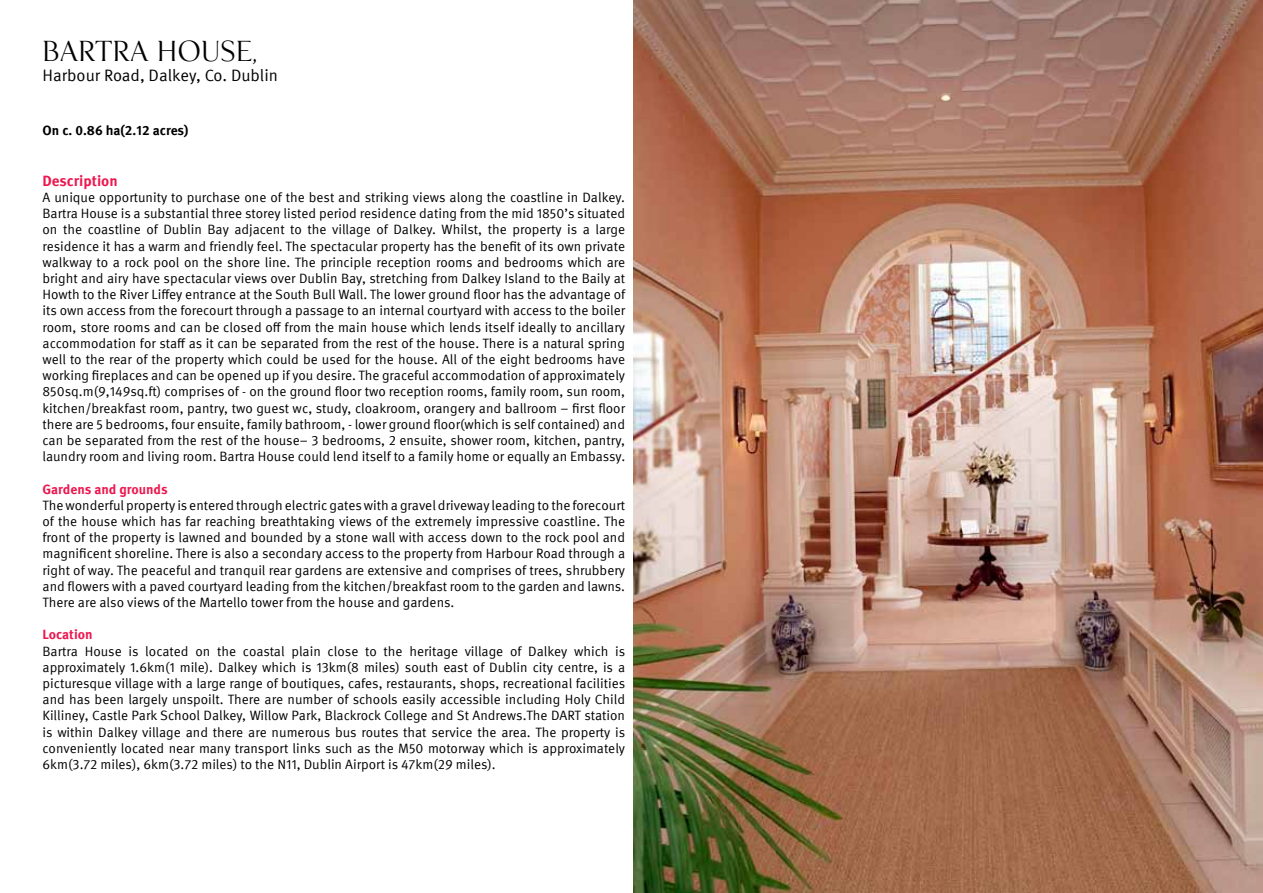
<style>
.page{position:relative;width:1263px;height:893px;background:#fff}
.page>*{position:absolute;margin:0;border:0;box-sizing:border-box;transform-origin:0 0}
.t1{font:25.5px "KF Display";color:#000}
.t2{font:16.5px "KF Meta OT";color:#000}
.t3{font:700 15px "KF Meta OT";color:#ed174f}
.t4{font:13.5px/16.2px "KF Meta OT";color:#000;text-align:justify}
.t5{font:700 13.5px "KF Meta OT";color:#ed174f}
.t6{font:700 13.5px "KF Meta OT";letter-spacing:-.005em;color:#000}
</style>
<div class="page">
<img style="left:634px;top:0;width:629px;height:893px">
<h1 class="t1" style="left:43px;top:37px;width:216px">BARTRA HOUSE,</h1>
<p class="t2" style="left:43px;top:66px;width:237px">Harbour Road, Dalkey, Co. Dublin</p>
<p class="t6" style="left:43px;top:122px;width:148px">On c. 0.86 ha(2.12 acres)</p>
<p class="t3" style="left:43px;top:171px;width:77px">Description</p>
<p class="t4" style="left:43px;top:189px;width:584px">A unique opportunity to purchase one of the best and striking views along the coastline in Dalkey.<br>Bartra House is a substantial three storey listed period residence dating from the mid 1850’s situated on the coastline of Dublin Bay adjacent to the village of Dalkey. Whilst, the property is a large residence it has a warm and friendly feel. The spectacular property has the benefit of its own private walkway to a rock pool on the shore line. The principle reception rooms and bedrooms which are bright and airy have spectacular views over Dublin Bay, stretching from Dalkey Island to the Baily at Howth to the River Liffey entrance at the South Bull Wall. The lower ground floor has the advantage of its own access from the forecourt through a passage to an internal courtyard with access to the boiler room, store rooms and can be closed off from the main house which lends itself ideally to ancillary accommodation for staff as it can be separated from the rest of the house. There is a natural spring well to the rear of the property which could be used for the house. All of the eight bedrooms have working fireplaces and can be opened up if you desire. The graceful accommodation of approximately 850sq.m(9,149sq.ft) comprises of - on the ground floor two reception rooms, family room, sun room, kitchen/breakfast room, pantry, two guest wc, study, cloakroom, orangery and ballroom – first floor there are 5 bedrooms, four ensuite, family bathroom, - lower ground floor(which is self contained) and can be separated from the rest of the house– 3 bedrooms, 2 ensuite, shower room, kitchen, pantry, laundry room and living room. Bartra House could lend itself to a family home or equally an Embassy.</p>
<p class="t5" style="left:43px;top:480px;width:127px">Gardens and grounds</p>
<p class="t4" style="left:43px;top:497px;width:584px">The wonderful property is entered through electric gates with a gravel driveway leading to the forecourt of the house which has far reaching breathtaking views of the extremely impressive coastline. The front of the property is lawned and bounded by a stone wall with access down to the rock pool and magnificent shoreline. There is also a secondary access to the property from Harbour Road through a right of way. The peaceful and tranquil rear gardens are extensive and comprises of trees, shrubbery and flowers with a paved courtyard leading from the kitchen/breakfast room to the garden and lawns.<br>There are also views of the Martello tower from the house and gardens.</p>
<p class="t5" style="left:43px;top:626px;width:52px">Location</p>
<p class="t4" style="left:43px;top:643px;width:584px">Bartra House is located on the coastal plain close to the heritage village of Dalkey which is approximately 1.6km(1 mile). Dalkey which is 13km(8 miles) south east of Dublin city centre, is a picturesque village with a large range of boutiques, cafes, restaurants, shops, recreational facilities and has been largely unspoilt. There are number of schools easily accessible including Holy Child Killiney, Castle Park School Dalkey, Willow Park, Blackrock College and St Andrews.The DART station is within Dalkey village and there are numerous bus routes that service the area. The property is conveniently located near many transport links such as the M50 motorway which is approximately 6km(3.72 miles), 6km(3.72 miles) to the N11, Dublin Airport is 47km(29 miles).</p>
</div>
